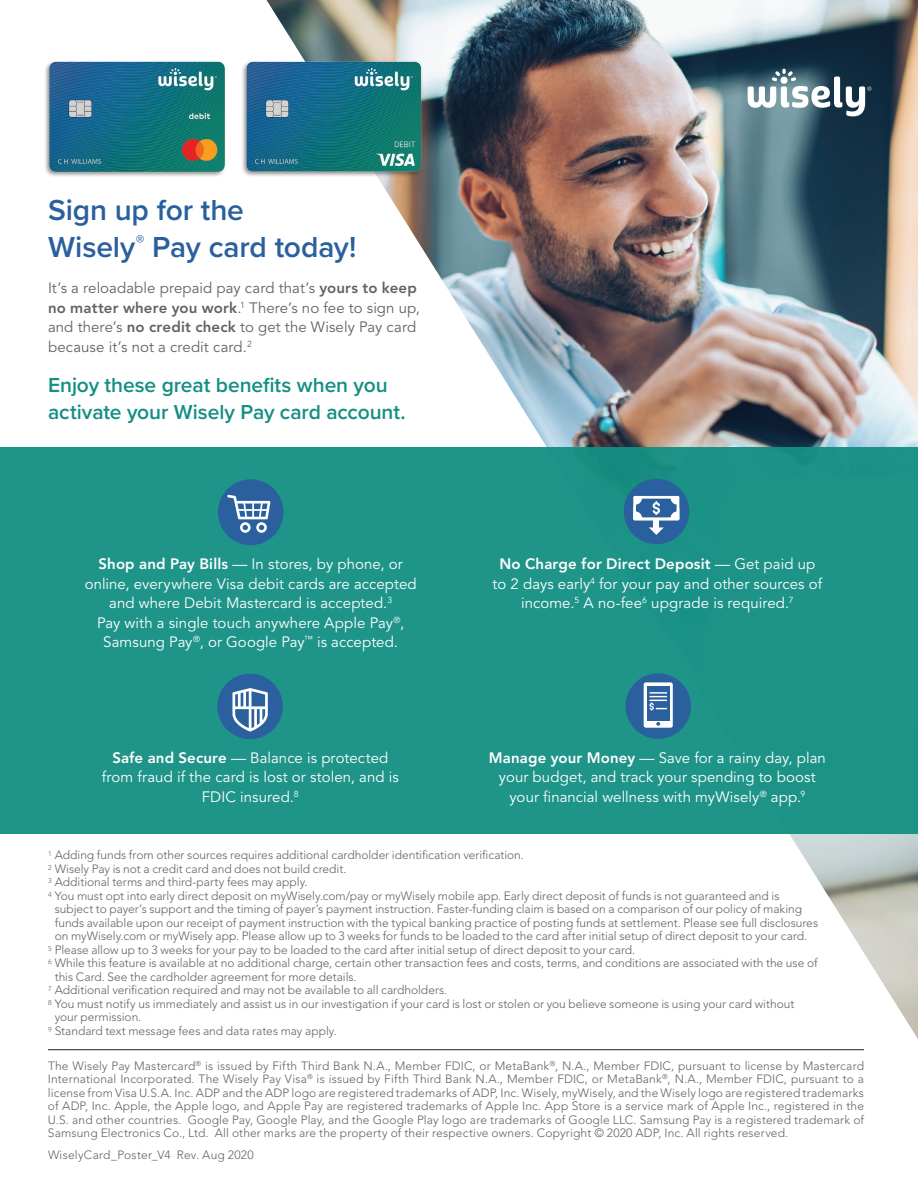
<style>
.page{position:relative;width:918px;height:1188px;background:#fff}
.page>*{position:absolute;margin:0;border:0;box-sizing:border-box;transform-origin:0 0}
.t1{font:600 30px/37.5px "Proxima Nova";letter-spacing:-.005em;color:#29609d}
.t2{font:600 21px/27px "Proxima Nova";letter-spacing:-.005em;color:#148f83}
.t3{font:15px/19.5px "Avenir LT Std";letter-spacing:.005em;color:#fff;text-align:center}
.t4{font:15px/19.5px "Avenir LT Std";letter-spacing:.005em;color:#636366}
.t5{font:300 12px/13.5px "Avenir LT Std";letter-spacing:-.005em;color:#636366;text-align:justify}
.t6{font:300 12px "Avenir LT Std";letter-spacing:.015em;color:#636366}
.s1{font-weight:800}
</style>
<div class="page">
<img style="left:267px;top:0;width:651px;height:1039px">
<div style="left:0;top:447px;width:918px;height:387px;background:#1f9489"></div>
<svg style="left:748px;top:69px;width:123px;height:47px"></svg>
<div style="left:625px;top:673px;width:66px;height:66px;background:#29609d;border-radius:50%"></div>
<div style="left:644px;top:682px;width:29px;height:46px;background:#fff;border-radius:2px"></div>
<div style="left:647px;top:686px;width:22px;height:35px;background:#29609d"></div>
<svg style="left:656px;top:722px;width:4px;height:4px"></svg>
<svg style="left:649px;top:692px;width:18px;height:19px"></svg>
<div style="left:217px;top:674px;width:66px;height:65px;background:#29609d;border-radius:50%"></div>
<svg style="left:232px;top:688px;width:36px;height:44px"></svg>
<div style="left:624px;top:479px;width:65px;height:65px;background:#29609d;border-radius:50%"></div>
<svg style="left:633px;top:496px;width:46px;height:39px"></svg>
<div style="left:654px;top:518px;width:5px;height:13px;background:#fff"></div>
<div style="left:218px;top:479px;width:65px;height:66px;background:#29609d;border-radius:50%"></div>
<svg style="left:227px;top:495px;width:43px;height:38px"></svg>
<img style="left:45px;top:61px;width:180px;height:116px">
<img style="left:242px;top:56px;width:186px;height:123px">
<hr style="left:48px;top:1049px;width:816px;height:1px;background:#231f20">
<h1 class="t1" style="left:48px;top:190px;width:310px">Sign up for the<br>Wisely<sup>®</sup> Pay card today!</h1>
<p class="t4" style="left:48px;top:279px;width:374px">It’s a reloadable prepaid pay card that’s <span class="s1">yours to keep no matter where you work</span>.<sup>1</sup> There’s no fee to sign up, and there’s <span class="s1">no credit check</span> to get the Wisely Pay card because it’s not a credit card.<sup>2</sup></p>
<h2 class="t2" style="left:48px;top:371px;width:359px">Enjoy these great benefits when you activate your Wisely Pay card account.</h2>
<p class="t3" style="left:85px;top:555px;width:334px"><span class="s1">Shop and Pay Bills</span> — In stores, by phone, or online, everywhere Visa debit cards are accepted and where Debit Mastercard is accepted.<sup>3<br></sup>Pay with a single touch anywhere Apple Pay<sup>®</sup>, Samsung Pay<sup>®</sup>, or Google Pay<sup>™</sup> is accepted.</p>
<p class="t3" style="left:493px;top:555px;width:331px"><span class="s1">No Charge for Direct Deposit</span> — Get paid up to 2 days early<sup>4</sup> for your pay and other sources of income.<sup>5</sup> A no-fee<sup>6</sup> upgrade is required.<sup>7</sup></p>
<p class="t3" style="left:102px;top:748px;width:299px"><span class="s1">Safe and Secure</span> — Balance is protected from fraud if the card is lost or stolen, and is<br>FDIC insured.<sup>8</sup></p>
<p class="t3" style="left:489px;top:748px;width:339px"><span class="s1">Manage your Money</span> — Save for a rainy day, plan your budget, and track your spending to boost your financial wellness with myWisely<sup>®</sup> app.<sup>9</sup></p>
<p class="t5" style="left:48px;top:848px;width:477px"><sup>1</sup> Adding funds from other sources requires additional cardholder identification verification.</p>
<p class="t5" style="left:48px;top:862px;width:300px"><sup>2</sup> Wisely Pay is not a credit card and does not build credit.</p>
<p class="t5" style="left:48px;top:875px;width:261px"><sup>3</sup> Additional terms and third-party fees may apply.</p>
<p class="t5" style="left:48px;top:889px;width:733px"><sup>4</sup> You must opt into early direct deposit on myWisely.com/pay or myWisely mobile app. Early direct deposit of funds is not guaranteed and is</p>
<p class="t5" style="left:55px;top:902px;width:749px">subject to payer’s support and the timing of payer’s payment instruction. Faster-funding claim is based on a comparison of our policy of making</p>
<p class="t5" style="left:55px;top:916px;width:765px">funds available upon our receipt of payment instruction with the typical banking practice of posting funds at settlement. Please see full disclosures</p>
<p class="t5" style="left:55px;top:929px;width:754px">on myWisely.com or myWisely app. Please allow up to 3 weeks for funds to be loaded to the card after initial setup of direct deposit to your card.</p>
<p class="t5" style="left:48px;top:943px;width:589px"><sup>5</sup> Please allow up to 3 weeks for your pay to be loaded to the card after initial setup of direct deposit to your card.</p>
<p class="t5" style="left:48px;top:956px;width:771px"><sup>6</sup> While this feature is available at no additional charge, certain other transaction fees and costs, terms, and conditions are associated with the use of</p>
<p class="t5" style="left:55px;top:970px;width:303px">this Card. See the cardholder agreement for more details.</p>
<p class="t5" style="left:48px;top:983px;width:401px"><sup>7</sup> Additional verification required and may not be available to all cardholders.</p>
<p class="t5" style="left:48px;top:997px;width:748px"><sup>8</sup> You must notify us immediately and assist us in our investigation if your card is lost or stolen or you believe someone is using your card without</p>
<p class="t5" style="left:55px;top:1010px;width:88px">your permission.</p>
<p class="t5" style="left:48px;top:1024px;width:290px"><sup>9</sup> Standard text message fees and data rates may apply.</p>
<p class="t5" style="left:48px;top:1059px;width:818px">The Wisely Pay Mastercard<sup>®</sup> is issued by Fifth Third Bank N.A., Member FDIC, or MetaBank<sup>®</sup>, N.A., Member FDIC, pursuant to license by Mastercard International Incorporated. The Wisely Pay Visa<sup>®</sup> is issued by Fifth Third Bank N.A., Member FDIC, or MetaBank<sup>®</sup>, N.A., Member FDIC, pursuant to a license from Visa U.S.A. Inc. ADP and the ADP logo are registered trademarks of ADP, Inc. Wisely, myWisely, and the Wisely logo are registered trademarks of ADP, Inc. Apple, the Apple logo, and Apple Pay are registered trademarks of Apple Inc. App Store is a service mark of Apple Inc., registered in the U.S. and other countries. Google Pay, Google Play, and the Google Play logo are trademarks of Google LLC. Samsung Pay is a registered trademark of Samsung Electronics Co., Ltd. All other marks are the property of their respective owners. Copyright © 2020 ADP, Inc. All rights reserved.</p>
<p class="t6" style="left:48px;top:1148px;width:207px">WiselyCard_Poster_V4 Rev. Aug 2020</p>
</div>
